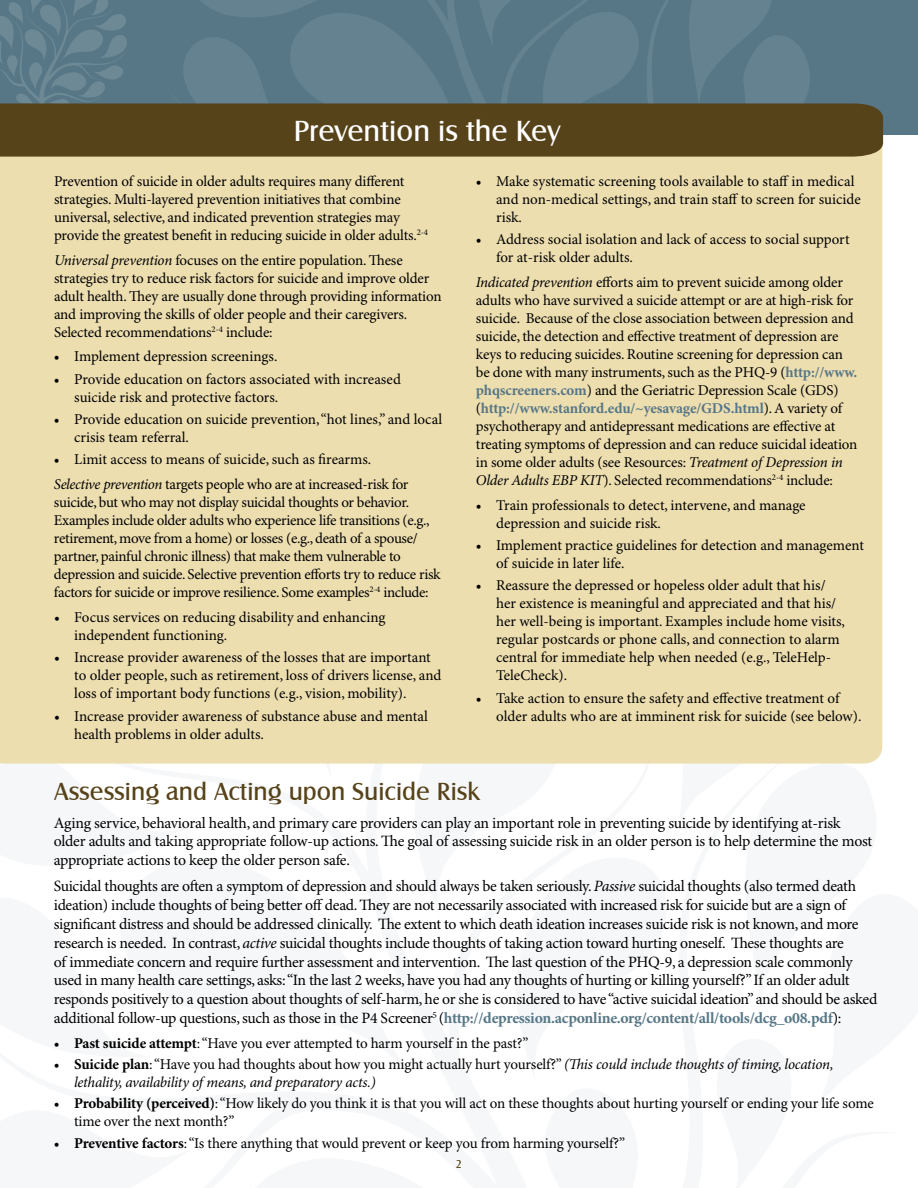
<style>
.page{position:relative;width:918px;height:1188px;background:#fff}
.page>*{position:absolute;margin:0;border:0;box-sizing:border-box;transform-origin:0 0}
.t1{font:30px "Castle T";color:#fff}
.H1_-_brown_17_19{font:25.5px "Castle T";color:#574319}
.Text_1_-_10_12__no_i{font:15.75px/18.9px "Minion Pro";letter-spacing:-.02em;color:#000}
.Text_1_-_10_12__no_i-2{font:15px/18px "Minion Pro";letter-spacing:-.01em;color:#000}
.t2{font:italic 15px/18px "Minion Pro";letter-spacing:-.02em;color:#000}
.t3{font:12px "Castle T";color:#574319}
.s1{font-style:italic}
.s2{font-weight:700;color:#577786}
.s3{font-weight:700}
.s4{font-style:normal}
.s5{font-weight:700;font-style:normal}
</style>
<div class="page">
<div style="left:132px;top:0;width:786px;height:135px;background:#577786"></div>
<svg style="left:0;top:0;width:132px;height:103px"></svg>
<svg style="left:473px;top:0;width:341px;height:103px"></svg>
<svg style="left:162px;top:0;width:303px;height:103px"></svg>
<div style="left:0;top:157px;width:882px;height:607px;background:#eddeb0"></div>
<div style="left:0;top:103px;width:884px;height:54px;background:#574319"></div>
<p class="t1" style="left:294px;top:115px;width:268px">Prevention is the Key</p>
<p class="Text_1_-_10_12__no_i-2" style="left:54px;top:173px;width:376px">Prevention of suicide in older adults requires many different strategies. Multi-layered prevention initiatives that combine universal, selective, and indicated prevention strategies may provide the greatest benefit in reducing suicide in older adults.<sup>2-4</sup></p>
<p class="Text_1_-_10_12__no_i-2" style="left:54px;top:252px;width:389px"><span class="s1">Universal prevention</span> focuses on the entire population. These strategies try to reduce risk factors for suicide and improve older adult health. They are usually done through providing information and improving the skills of older people and their caregivers.<br>Selected recommendations<sup>2-4</sup> include:</p>
<p class="Text_1_-_10_12__no_i-2" style="left:54px;top:348px;width:225px">• Implement depression screenings.</p>
<p class="Text_1_-_10_12__no_i-2" style="left:74px;top:371px;width:328px;text-indent:-20px">• Provide education on factors associated with increased suicide risk and protective factors.</p>
<p class="Text_1_-_10_12__no_i-2" style="left:74px;top:411px;width:369px;text-indent:-20px">• Provide education on suicide prevention, “hot lines,” and local crisis team referral.</p>
<p class="Text_1_-_10_12__no_i-2" style="left:54px;top:451px;width:319px">• Limit access to means of suicide, such as firearms.</p>
<p class="Text_1_-_10_12__no_i-2" style="left:54px;top:476px;width:388px"><span class="s1">Selective prevention</span> targets people who are at increased-risk for suicide, but who may not display suicidal thoughts or behavior.<br>Examples include older adults who experience life transitions (e.g., retirement, move from a home) or losses (e.g., death of a spouse/ partner, painful chronic illness) that make them vulnerable to depression and suicide. Selective prevention efforts try to reduce risk factors for suicide or improve resilience. Some examples<sup>2-4</sup> include:</p>
<p class="Text_1_-_10_12__no_i-2" style="left:74px;top:609px;width:313px;text-indent:-20px">• Focus services on reducing disability and enhancing independent functioning.</p>
<p class="Text_1_-_10_12__no_i-2" style="left:74px;top:649px;width:369px;text-indent:-20px">• Increase provider awareness of the losses that are important to older people, such as retirement, loss of drivers license, and loss of important body functions (e.g., vision, mobility).</p>
<p class="Text_1_-_10_12__no_i-2" style="left:74px;top:707px;width:355px;text-indent:-20px">• Increase provider awareness of substance abuse and mental health problems in older adults.</p>
<p class="Text_1_-_10_12__no_i-2" style="left:496px;top:173px;width:366px;text-indent:-20px">• Make systematic screening tools available to staff in medical and non-medical settings, and train staff to screen for suicide risk.</p>
<p class="Text_1_-_10_12__no_i-2" style="left:496px;top:231px;width:355px;text-indent:-20px">• Address social isolation and lack of access to social support for at-risk older adults.</p>
<p class="Text_1_-_10_12__no_i-2" style="left:476px;top:274px;width:383px"><span class="s1">Indicated prevention</span> efforts aim to prevent suicide among older adults who have survived a suicide attempt or are at high-risk for suicide. Because of the close association between depression and suicide, the detection and effective treatment of depression are keys to reducing suicides. Routine screening for depression can be done with many instruments, such as the PHQ-9 (<span class="s2">http://www. phqscreeners.com</span>) and the Geriatric Depression Scale (GDS) (<span class="s2">http://www.stanford.edu/~yesavage/GDS.html</span>). A variety of psychotherapy and antidepressant medications are effective at treating symptoms of depression and can reduce suicidal ideation in some older adults (see Resources: <span class="s1">Treatment of Depression in Older Adults EBP KIT</span>). Selected recommendations<sup>2-4</sup> include:</p>
<p class="Text_1_-_10_12__no_i-2" style="left:496px;top:497px;width:311px;text-indent:-20px">• Train professionals to detect, intervene, and manage depression and suicide risk.</p>
<p class="Text_1_-_10_12__no_i-2" style="left:496px;top:537px;width:369px;text-indent:-20px">• Implement practice guidelines for detection and management of suicide in later life.</p>
<p class="Text_1_-_10_12__no_i-2" style="left:496px;top:577px;width:350px;text-indent:-20px">• Reassure the depressed or hopeless older adult that his/ her existence is meaningful and appreciated and that his/ her well-being is important. Examples include home visits, regular postcards or phone calls, and connection to alarm central for immediate help when needed (e.g., TeleHelp-TeleCheck).</p>
<p class="Text_1_-_10_12__no_i-2" style="left:496px;top:690px;width:367px;text-indent:-20px">• Take action to ensure the safety and effective treatment of older adults who are at imminent risk for suicide (see below).</p>
<h1 class="H1_-_brown_17_19" style="left:54px;top:777px;width:427px">Assessing and Acting upon Suicide Risk</h1>
<p class="Text_1_-_10_12__no_i" style="left:54px;top:814px;width:820px">Aging service, behavioral health, and primary care providers can play an important role in preventing suicide by identifying at-risk older adults and taking appropriate follow-up actions. The goal of assessing suicide risk in an older person is to help determine the most appropriate actions to keep the older person safe.</p>
<p class="Text_1_-_10_12__no_i" style="left:54px;top:877px;width:825px">Suicidal thoughts are often a symptom of depression and should always be taken seriously. <span class="s1">Passive</span> suicidal thoughts (also termed death ideation) include thoughts of being better off dead. They are not necessarily associated with increased risk for suicide but are a sign of significant distress and should be addressed clinically. The extent to which death ideation increases suicide risk is not known, and more research is needed. In contrast, <span class="s1">active</span> suicidal thoughts include thoughts of taking action toward hurting oneself. These thoughts are<br>of immediate concern and require further assessment and intervention. The last question of the PHQ-9, a depression scale commonly used in many health care settings, asks: “In the last 2 weeks, have you had any thoughts of hurting or killing yourself?” If an older adult responds positively to a question about thoughts of self-harm, he or she is considered to have “active suicidal ideation” and should be asked additional follow-up questions, such as those in the P4 Screener<sup>5</sup> (<span class="s2">http://depression.acponline.org/content/all/tools/dcg_o08.pdf</span>):</p>
<p class="Text_1_-_10_12__no_i-2" style="left:54px;top:1035px;width:476px">• <span class="s3">Past suicide attempt</span>: “Have you ever attempted to harm yourself in the past?”</p>
<p class="t2" style="left:74px;top:1056px;width:761px;text-indent:-20px"><span class="s4">•</span> <span class="s5">Suicide plan</span><span class="s4">: “Have you had thoughts about how you might actually hurt yourself?”</span> (This could include thoughts of timing, location, lethality, availability of means, and preparatory acts.)</p>
<p class="Text_1_-_10_12__no_i-2" style="left:74px;top:1095px;width:801px;text-indent:-20px">• <span class="s3">Probability (perceived)</span>: “How likely do you think it is that you will act on these thoughts about hurting yourself or ending your life some time over the next month?”</p>
<p class="Text_1_-_10_12__no_i-2" style="left:54px;top:1135px;width:573px">• <span class="s3">Preventive factors</span>: “Is there anything that would prevent or keep you from harming yourself?”</p>
<p class="t3" style="left:456px;top:1157px;width:8px">2</p>
</div>
